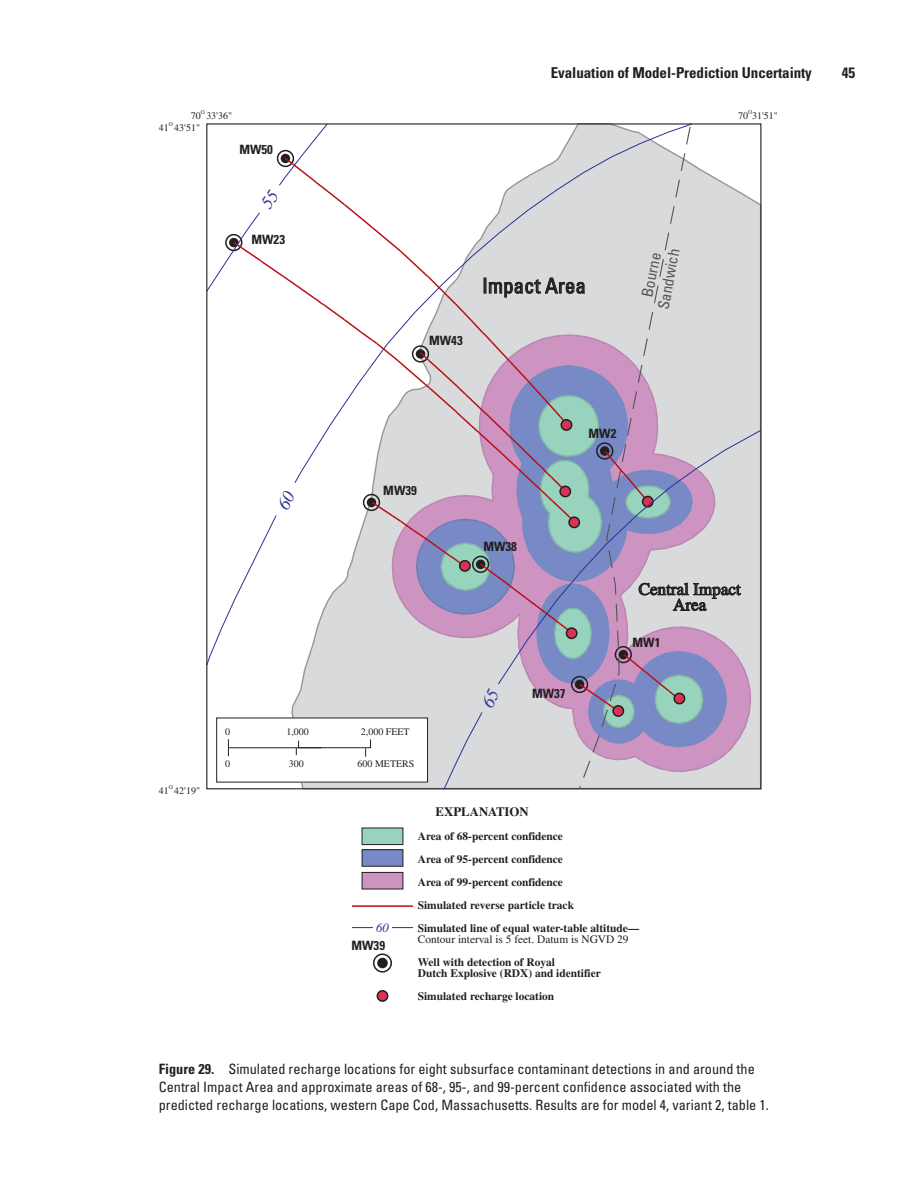
<style>
.page{position:relative;width:918px;height:1188px;background:#fff}
.page>*{position:absolute;margin:0;border:0;box-sizing:border-box;transform-origin:0 0}
.t1{font:condensed 21px "Univers";color:#231f20}
.t2{font:17.1px/15.8px "Times";color:#231f20;text-align:center}
.t3{font:condensed 15.45px "Univers";color:#545557}
.t4{font:700 condensed 15px "Univers";letter-spacing:-.005em;color:#231f20}
.t5{font:condensed 14.25px/18px "Univers";color:#231f20}
.t6{font:700 condensed 12.9px "Univers";color:#231f20}
.t7{font:700 12.9px "Times";color:#231f20}
.t8{font:italic 12.9px "Times";color:#2e3092}
.t9{font:700 11.4px/22.8px "Times";color:#231f20}
.t10{font:11.4px "Times";color:#231f20}
.t11{font:10.05px "Times";color:#231f20}
.s1{font-weight:700}
</style>
<div class="page">
<div style="left:377px;top:991px;width:11px;height:10px;background:#d83357;border-radius:50%"></div>
<div style="left:377px;top:990px;width:11px;height:12px;border:2px solid #231f20;border-radius:50%"></div>
<div style="left:362px;top:850px;width:41px;height:16px;background:#778ac5"></div>
<div style="left:362px;top:849px;width:41px;height:18px;border:1px solid #231f20"></div>
<div style="left:362px;top:828px;width:41px;height:17px;background:#97d3bd"></div>
<div style="left:362px;top:828px;width:41px;height:17px;border:1px solid #231f20"></div>
<div style="left:362px;top:872px;width:41px;height:17px;background:#cd94c2"></div>
<div style="left:362px;top:872px;width:41px;height:17px;border:1px solid #231f20"></div>
<hr style="left:352px;top:927px;width:61px;height:1px;background:#2e3092">
<div style="left:373px;top:921px;width:19px;height:14px;background:#fff"></div>
<div style="left:377px;top:958px;width:11px;height:10px;background:#231f20;border-radius:50%"></div>
<div style="left:373px;top:953px;width:19px;height:20px;border:2px solid #231f20;border-radius:50%"></div>
<hr style="left:352px;top:905px;width:61px;height:2px;background:#b91018">
<svg style="left:741px;top:123px;width:21px;height:667px;background:#dad9dc"></svg>
<svg style="left:206px;top:123px;width:535px;height:667px"></svg>
<p class="t4" style="left:551px;top:63px;width:263px">Evaluation of Model-Prediction Uncertainty</p>
<p class="t4" style="left:842px;top:63px;width:15px">45</p>
<p class="t11" style="left:191px;top:110px;width:43px">70<sup>O</sup> 33'36"</p>
<p class="t11" style="left:738px;top:110px;width:41px">70<sup>O</sup>31'51"</p>
<p class="t11" style="left:159px;top:122px;width:43px">41<sup>O</sup> 43'51"</p>
<p class="t6" style="left:239px;top:141px;width:35px">MW50</p>
<p class="t6" style="left:252px;top:231px;width:35px">MW23</p>
<p class="t6" style="left:429px;top:333px;width:35px">MW43</p>
<h1 class="t1" style="left:482px;top:272px;width:105px">Impact Area</h1>
<p class="t3" style="left:653px;top:307px;width:63px;rotate:-79deg">Sandwich</p>
<p class="t3" style="left:637px;top:295px;width:47px;rotate:-79deg">Bourne</p>
<p class="t11" style="left:159px;top:785px;width:43px">41<sup>O</sup> 42'19"</p>
<p class="t6" style="left:383px;top:482px;width:35px">MW39</p>
<p class="t11" style="left:225px;top:726px;width:6px">0</p>
<p class="t11" style="left:225px;top:758px;width:6px">0</p>
<p class="t11" style="left:358px;top:758px;width:58px">600 METERS</p>
<p class="t11" style="left:287px;top:726px;width:24px">1,000</p>
<p class="t11" style="left:361px;top:726px;width:50px">2,000 FEET</p>
<p class="t11" style="left:289px;top:758px;width:16px">300</p>
<p class="t6" style="left:589px;top:426px;width:29px">MW2</p>
<p class="t6" style="left:483px;top:539px;width:35px">MW38</p>
<p class="t6" style="left:532px;top:685px;width:35px">MW37</p>
<p class="t2" style="left:639px;top:581px;width:104px">Central Impact<br>Area</p>
<p class="t6" style="left:633px;top:634px;width:29px">MW1</p>
<p class="t8" style="left:376px;top:920px;width:14px">60</p>
<p class="t6" style="left:352px;top:938px;width:35px">MW39</p>
<p class="t7" style="left:436px;top:804px;width:95px">EXPLANATION</p>
<p class="t9" style="left:418px;top:825px;width:223px">Area of 68-percent confidence<br>Area of 95-percent confidence<br>Area of 99-percent confidence<br>Simulated reverse particle track<br>Simulated line of equal water-table altitude—</p>
<p class="t10" style="left:418px;top:933px;width:212px">Contour interval is 5 feet. Datum is NGVD 29</p>
<p class="t9" style="left:418px;top:956px;width:185px;line-height:11.4px">Well with detection of Royal<br>Dutch Explosive (RDX) and identifier</p>
<p class="t9" style="left:418px;top:984px;width:138px">Simulated recharge location</p>
<p class="t5" style="left:159px;top:1060px;width:612px"><span class="s1">Figure 29.</span> Simulated recharge locations for eight subsurface contaminant detections in and around the<br>Central Impact Area and approximate areas of 68-, 95-, and 99-percent confidence associated with the predicted recharge locations, western Cape Cod, Massachusetts. Results are for model 4, variant 2, table 1.</p>
</div>
